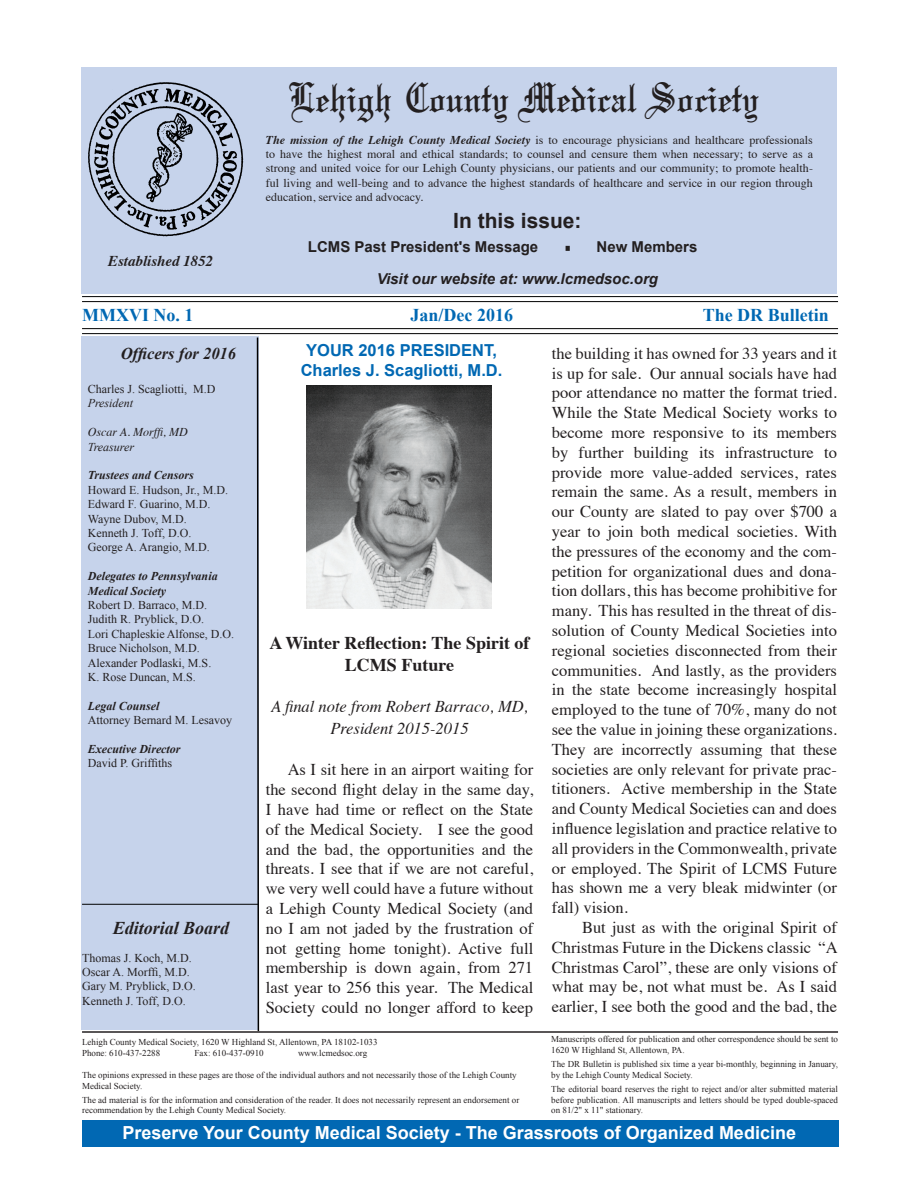
<style>
.page{position:relative;width:918px;height:1188px;background:#fff}
.page>*{position:absolute;margin:0;border:0;box-sizing:border-box;transform-origin:0 0}
.t1{font:45px "Mariage DTC";color:#231f20}
.t2{font:700 21px "Arial";color:#231f20}
.t3{font:700 18px "Arial";color:#fff}
.t4{font:700 18px/21.6px "Times";color:#231f20;text-align:center}
.t5{font:700 18px "Times New Roman";color:#0168b3}
.t6{font:italic 700 18px "Times New Roman";color:#231f20}
.t7{font:16.5px/19.8px "Times";color:#231f20;text-align:justify}
.t8{font:italic 16.5px/21.6px "Times";color:#231f20;text-align:center}
.t9{font:700 16.5px/19.8px "Arial";color:#0168b3;text-align:center}
.t10{font:italic 700 16.5px "Times New Roman";color:#231f20}
.t11{font:700 15px "Arial";color:#231f20}
.t12{font:italic 700 15px "Arial";color:#231f20}
.t13{font:italic 700 15px "Times";color:#231f20}
.t14{font:12px/14.4px "Times";color:#231f20;text-align:justify}
.t15{font:12px/14.4px "Times New Roman";color:#231f20}
.t16{font:italic 700 12px/14.4px "Times New Roman";color:#231f20}
.t17{font:italic 12px "Times New Roman";color:#231f20}
.t18{font:italic 12px "Times";color:#231f20}
.t19{font:9px/10.8px "Times New Roman";color:#231f20}
.s1{font-weight:700;font-style:italic}
</style>
<div class="page">
<div style="left:81px;top:336px;width:177px;height:694px;background:#c6d3eb"></div>
<svg style="left:256px;top:336px;width:4px;height:695px"></svg>
<div style="left:82px;top:1120px;width:756px;height:28px;background:#0168b3"></div>
<hr style="left:82px;top:1031px;width:756px;height:2px;background:#231f20">
<hr style="left:82px;top:904px;width:176px;height:1px;background:#000">
<hr style="left:82px;top:328px;width:756px;height:1px;background:#000">
<hr style="left:82px;top:333px;width:756px;height:1px;background:#000">
<hr style="left:82px;top:296px;width:756px;height:1px;background:#000">
<hr style="left:82px;top:301px;width:756px;height:1px;background:#000">
<div style="left:81px;top:68px;width:756px;height:226px;background:#c6d3eb"></div>
<img style="left:88px;top:82px;width:156px;height:155px">
<svg style="left:566px;top:246px;width:4px;height:5px"></svg>
<img style="left:306px;top:386px;width:186px;height:223px">
<p class="t13" style="left:108px;top:247px;width:107px">Established 1852</p>
<h1 class="t1" style="left:289px;top:73px;width:472px">Lehigh County Medical Society</h1>
<p class="t14" style="left:266px;top:131px;width:549px"><span class="s1">The mission of the Lehigh County Medical Society</span> is to encourage physicians and healthcare professionals to have the highest moral and ethical standards; to counsel and censure them when necessary; to serve as a strong and united voice for our Lehigh County physicians, our patients and our community; to promote health&shy;ful living and well-being and to advance the highest standards of healthcare and service in our region through education, service and advocacy.</p>
<p class="t2" style="left:453px;top:209px;width:130px">In this issue:</p>
<p class="t11" style="left:308px;top:239px;width:232px">LCMS Past President's Message</p>
<p class="t11" style="left:597px;top:239px;width:102px">New Members</p>
<p class="t12" style="left:377px;top:270px;width:283px">Visit our website at: www.lcmedsoc.org</p>
<p class="t5" style="left:82px;top:305px;width:113px">MMXVI No. 1</p>
<p class="t5" style="left:411px;top:305px;width:104px">Jan/Dec 2016</p>
<p class="t5" style="left:703px;top:305px;width:128px">The DR Bulletin</p>
<p class="t10" style="left:121px;top:344px;width:117px">Officers for 2016</p>
<p class="t15" style="left:88px;top:382px;width:129px">Charles J. Scagliotti, M.D</p>
<p class="t17" style="left:88px;top:396px;width:47px">President</p>
<p class="t18" style="left:88px;top:422px;width:102px">Oscar A. Morffi, MD</p>
<p class="t17" style="left:88px;top:440px;width:48px">Treasurer</p>
<p class="t16" style="left:88px;top:468px;width:108px">Trustees and Censors</p>
<p class="t15" style="left:88px;top:482px;width:142px">Howard E. Hudson, Jr., M.D.<br>Edward F. Guarino, M.D.<br>Wayne Dubov, M.D.<br>Kenneth J. Toff, D.O.<br>George A. Arangio, M.D.</p>
<p class="t16" style="left:88px;top:569px;width:131px">Delegates to Pennsylvania<br>Medical Society</p>
<p class="t15" style="left:88px;top:598px;width:148px">Robert D. Barraco, M.D.<br>Judith R. Pryblick, D.O.<br>Lori Chapleskie Alfonse, D.O.<br>Bruce Nicholson, M.D.<br>Alexander Podlaski, M.S.<br>K. Rose Duncan, M.S.</p>
<p class="t16" style="left:88px;top:698px;width:73px">Legal Counsel</p>
<p class="t15" style="left:88px;top:713px;width:146px">Attorney Bernard M. Lesavoy</p>
<p class="t16" style="left:88px;top:742px;width:94px">Executive Director</p>
<p class="t15" style="left:88px;top:756px;width:86px">David P. Griffiths</p>
<p class="t9" style="left:301px;top:340px;width:203px">YOUR 2016 PRESIDENT,<br>Charles J. Scagliotti, M.D.</p>
<p class="t7" style="left:552px;top:342px;width:287px">the building it has owned for 33 years and it is up for sale. Our annual socials have had poor attendance no matter the format tried.<br>While the State Medical Society works to become more responsive to its members by further building its infrastructure to provide more value-added services, rates remain the same. As a result, members in our County are slated to pay over $700 a year to join both medical societies. With the pressures of the economy and the com&shy;petition for organizational dues and dona&shy;tion dollars, this has become prohibitive for many. This has resulted in the threat of dis&shy;solution of County Medical Societies into regional societies disconnected from their communities. And lastly, as the providers in the state become increasingly hospital employed to the tune of 70%, many do not see the value in joining these organizations.<br>They are incorrectly assuming that these societies are only relevant for private prac&shy;titioners. Active membership in the State and County Medical Societies can and does influence legislation and practice relative to all providers in the Commonwealth, private or employed. The Spirit of LCMS Future has shown me a very bleak midwinter (or fall) vision.</p>
<p class="t7" style="left:552px;top:916px;width:288px;text-indent:30px">But just as with the original Spirit of Christmas Future in the Dickens classic “A Christmas Carol”, these are only visions of what may be, not what must be. As I said earlier, I see both the good and the bad, the</p>
<p class="t4" style="left:269px;top:631px;width:262px">A Winter Reflection: The Spirit of<br>LCMS Future</p>
<p class="t8" style="left:271px;top:695px;width:258px">A final note from Robert Barraco, MD,<br>President 2015-2015</p>
<p class="t7" style="left:266px;top:759px;width:269px;text-indent:22px">As I sit here in an airport waiting for the second flight delay in the same day, I have had time or reflect on the State of the Medical Society. I see the good and the bad, the opportunities and the threats. I see that if we are not careful, we very well could have a future without a Lehigh County Medical Society (and no I am not jaded by the frustration of not getting home tonight). Active full membership is down again, from 271 last year to 256 this year. The Medical Society could no longer afford to keep</p>
<p class="t6" style="left:113px;top:917px;width:118px">Editorial Board</p>
<p class="t15" style="left:82px;top:950px;width:115px">Thomas J. Koch, M.D.<br>Oscar A. Morffi, M.D.<br>Gary M. Pryblick, D.O.<br>Kenneth J. Toff, D.O.</p>
<p class="t19" style="left:551px;top:1033px;width:288px">Manuscripts offered for publication and other correspondence should be sent to<br>1620 W Highland St, Allentown, PA.</p>
<p class="t19" style="left:551px;top:1083px;width:288px;text-align:justify">The editorial board reserves the right to reject and/or alter submitted material before publication. All manuscripts and letters should be typed double-spaced on 81/2" x 11" stationary.</p>
<p class="t19" style="left:82px;top:1037px;width:297px">Lehigh County Medical Society, 1620 W Highland St, Allentown, PA 18102-1033<br>Phone: 610-437-2288</p>
<p class="t19" style="left:195px;top:1047px;width:71px">Fax: 610-437-0910</p>
<p class="t19" style="left:298px;top:1047px;width:71px">www.lcmedsoc.org</p>
<p class="t19" style="left:551px;top:1059px;width:288px">The DR Bulletin is published six time a year bi-monthly, beginning in January,</p>
<p class="t19" style="left:82px;top:1070px;width:436px">The opinions expressed in these pages are those of the individual authors and not necessarily those of the Lehigh County</p>
<p class="t19" style="left:551px;top:1070px;width:143px">by the Lehigh County Medical Society.</p>
<p class="t19" style="left:82px;top:1079px;width:439px;line-height:13.6px">Medical Society.<br>The ad material is for the information and consideration of the reader. It does not necessarily represent an endorsement or</p>
<p class="t19" style="left:82px;top:1105px;width:206px">recommendation by the Lehigh County Medical Society.</p>
<p class="t3" style="left:122px;top:1123px;width:675px">Preserve Your County Medical Society - The Grassroots of Organized Medicine</p>
</div>
